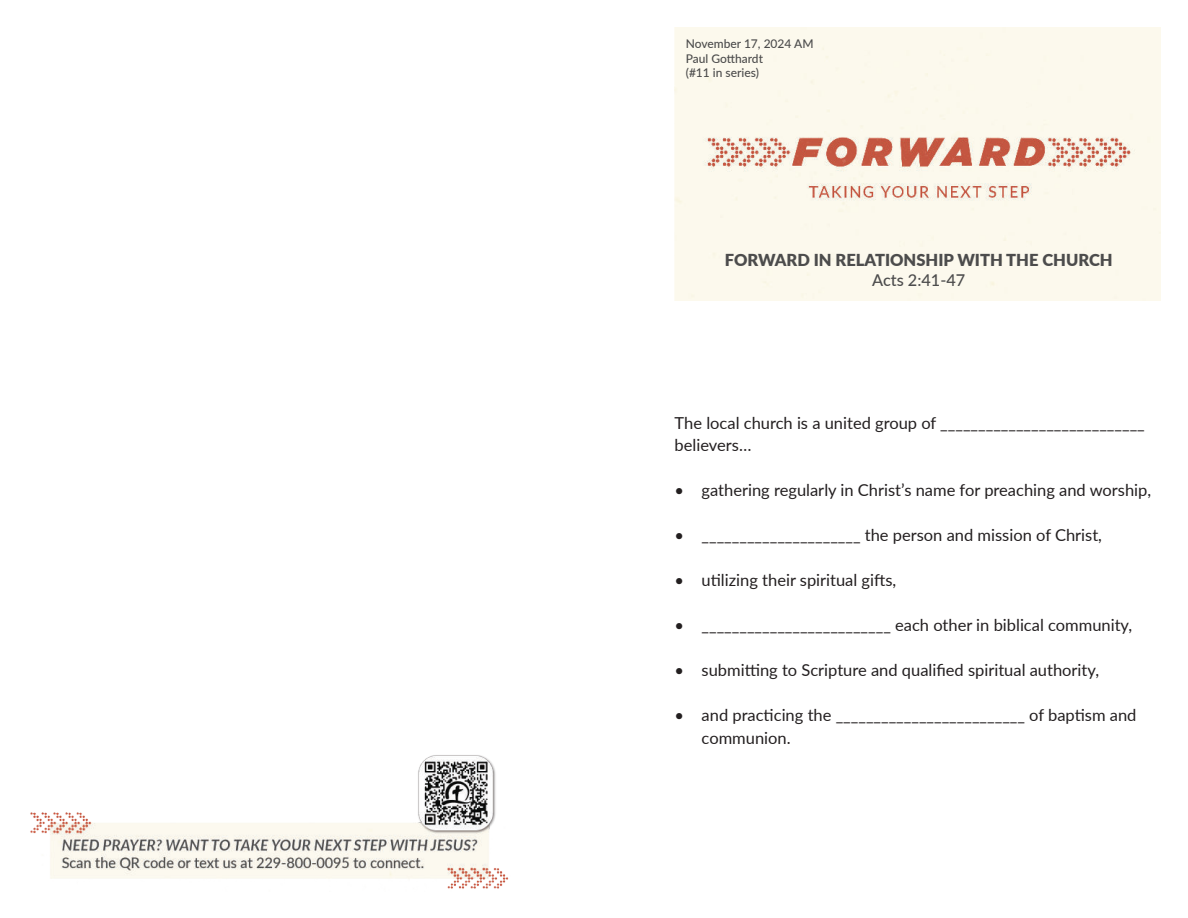
<style>
.page{position:relative;width:1188px;height:918px;background:#fff}
.page>*{position:absolute;margin:0;border:0;box-sizing:border-box;transform-origin:0 0}
.t1{font:16.5px/22.5px "Lato";color:#231f20}
.t2{font:900 16.5px "Lato";color:#4c4c4c}
.t3{font:500 16.35px "Lato";color:#4c4c4c}
.t4{font:500 12px/14.4px "Lato";color:#4c4c4c}
</style>
<div class="page">
<img style="left:675px;top:27px;width:486px;height:273px">
<img style="left:30px;top:755px;width:479px;height:134px">
<p class="t4" style="left:686px;top:37px;width:129px">November 17, 2024 AM<br>Paul Gotthardt<br>(#11 in series)</p>
<p class="t2" style="left:725px;top:251px;width:389px">FORWARD IN RELATIONSHIP WITH THE CHURCH</p>
<p class="t3" style="left:872px;top:268px;width:95px">Acts 2:41-47</p>
<p class="t1" style="left:675px;top:413px;width:472px">The local church is a united group of ___________________________ believers…</p>
<p class="t1" style="left:675px;top:480px;width:478px">ï gathering regularly in Christ’s name for preaching and worship,</p>
<p class="t1" style="left:675px;top:525px;width:429px">ï _____________________ the person and mission of Christ,</p>
<p class="t1" style="left:675px;top:570px;width:223px">ï utilizing their spiritual gifts,</p>
<p class="t1" style="left:675px;top:615px;width:459px">ï _________________________ each other in biblical community,</p>
<p class="t1" style="left:675px;top:660px;width:426px">ï submitting to Scripture and qualified spiritual authority,</p>
<p class="t1" style="left:702px;top:705px;width:436px;text-indent:-27px">ï and practicing the _________________________ of baptism and communion.</p>
</div>
